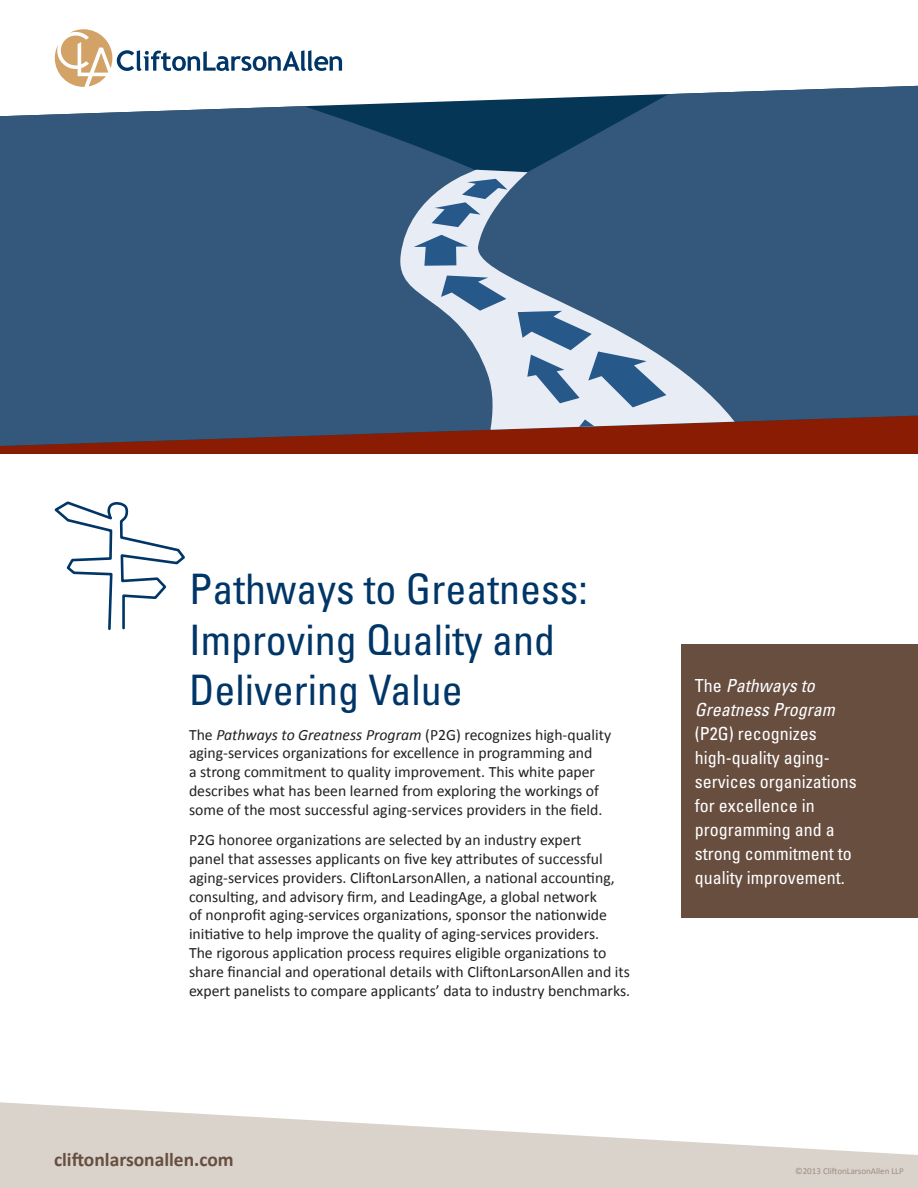
<style>
.page{position:relative;width:918px;height:1188px;background:#fff}
.page>*{position:absolute;margin:0;border:0;box-sizing:border-box;transform-origin:0 0}
.White_Paper_Title{font:condensed 42px/50.4px "Univers LT Std";color:#003667}
.t1{font:700 19.5px "Calibri";color:#674e3f}
.Pull_Out_Sentence{font:condensed 18px/24px "Univers LT Std";color:#fff}
.Body_Copy{font:15.75px/18.9px "Calibri";color:#231f20}
.t2{font:9px "Calibri";color:#a08c7f}
.s1{font-style:italic}
</style>
<div class="page">
<svg style="left:55px;top:29px;width:287px;height:57px"></svg>
<div style="left:0;top:290px;width:918px;height:164px;background:#891c02"></div>
<svg style="left:0;top:1102px;width:918px;height:86px;fill:#d9d3cc"></svg>
<svg style="left:0;top:86px;width:918px;height:360px;background:#4b6683"></svg>
<svg style="left:54px;top:501px;width:131px;height:129px"></svg>
<div style="left:681px;top:645px;width:237px;height:273px;background:#674e3f"></div>
<p class="White_Paper_Title" style="left:189px;top:563px;width:400px">Pathways to Greatness:<br>Improving Quality and<br>Delivering Value</p>
<p class="Body_Copy" style="left:189px;top:725px;width:424px">The <span class="s1">Pathways to Greatness Program</span> (P2G) recognizes high-quality aging-services organizations for excellence in programming and<br>a strong commitment to quality improvement. This white paper describes what has been learned from exploring the workings of some of the most successful aging-services providers in the field.</p>
<p class="Body_Copy" style="left:189px;top:830px;width:443px">P2G honoree organizations are selected by an industry expert<br>panel that assesses applicants on five key attributes of successful aging-services providers. CliftonLarsonAllen, a national accounting, consulting, and advisory firm, and LeadingAge, a global network<br>of nonprofit aging-services organizations, sponsor the nationwide initiative to help improve the quality of aging-services providers.<br>The rigorous application process requires eligible organizations to share financial and operational details with CliftonLarsonAllen and its expert panelists to compare applicants’ data to industry benchmarks.</p>
<p class="t1" style="left:54px;top:1147px;width:181px">cliftonlarsonallen.com</p>
<p class="Pull_Out_Sentence" style="left:695px;top:673px;width:163px">The <span class="s1">Pathways to<br>Greatness Program </span>(P2G) recognizes high-quality aging&shy;services organizations for excellence in programming and a strong commitment to quality improvement.</p>
<p class="t2" style="left:795px;top:1165px;width:110px">©2013 CliftonLarsonAllen LLP</p>
</div>
